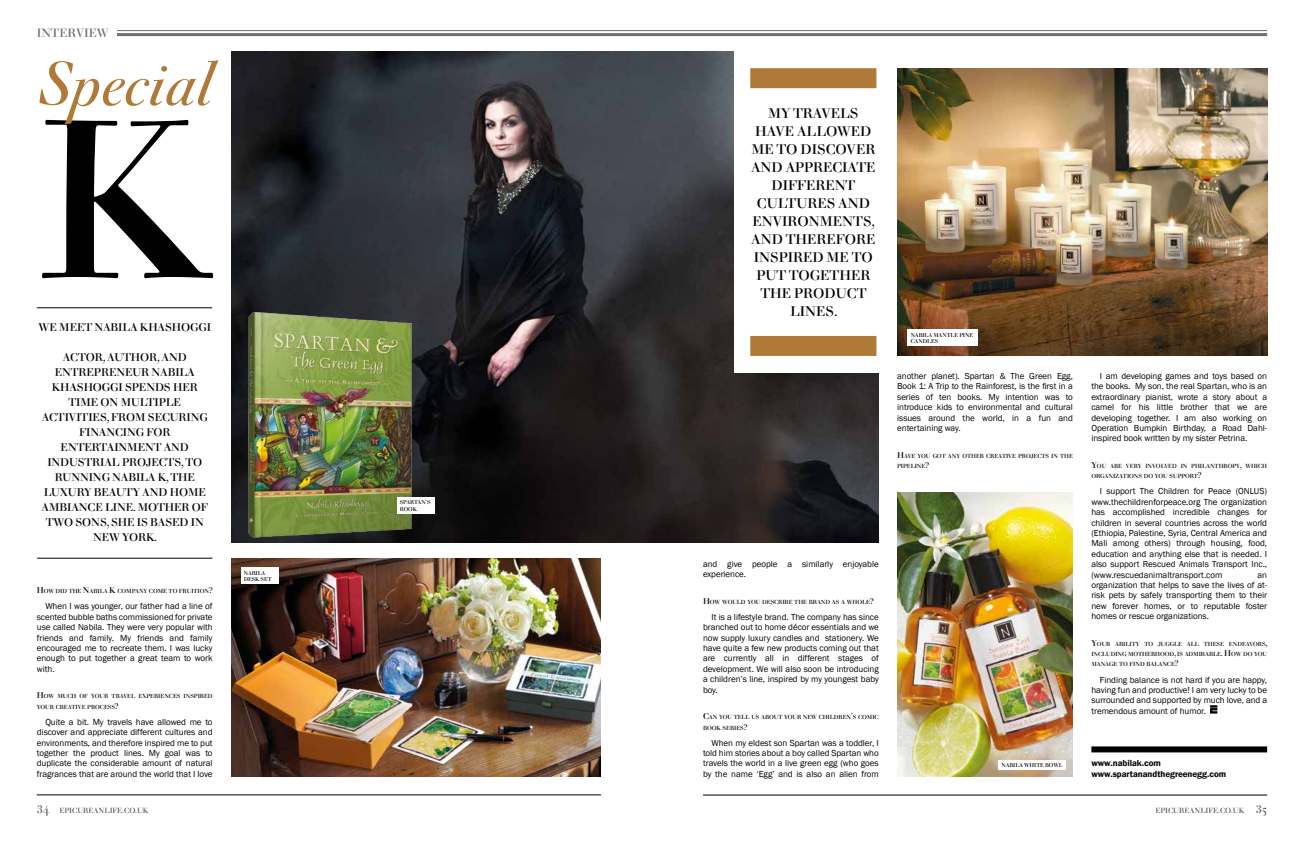
<style>
.page{position:relative;width:1304px;height:842px;background:#fff}
.page>*{position:absolute;margin:0;border:0;box-sizing:border-box;transform-origin:0 0}
.t1{font:242.7px "Acanthus";color:#000}
.t2{font:italic 65.1px "Acanthus";color:#af7a37}
.t3{font:15px "Acanthus";color:#000}
.t4{font:13px "Acanthus";color:#706f6f}
.t5{font:12px/15px "Acanthus";letter-spacing:-.005em;color:#000}
.t6{font:9px/10.4px "Franklin Gothic";letter-spacing:-.005em;color:#000;text-align:justify}
.t7{font:600 9px/10.4px "Franklin Gothic";letter-spacing:-.005em;color:#000}
.t8{font:8px "Acanthus";color:#575756}
.t9{font:6.3px/10.4px "Acanthus";letter-spacing:-.005em;color:#000}
.t10{font:6px/6.4px "Acanthus";letter-spacing:-.005em;color:#000}
.s1{font-size:9px}
.s2{font-size:12px}
</style>
<div class="page">
<hr style="left:37px;top:795px;width:564px;height:1px;background:#000">
<hr style="left:703px;top:795px;width:564px;height:1px;background:#000">
<img style="left:231px;top:51px;width:648px;height:492px">
<div style="left:734px;top:45px;width:155px;height:328px;background:#fff"></div>
<hr style="left:117px;top:30px;width:1150px;height:1px;background:#706f6f">
<hr style="left:117px;top:33px;width:1150px;height:3px;background:#706f6f">
<div style="left:1091px;top:746px;width:176px;height:6px;background:#000"></div>
<img style="left:231px;top:559px;width:370px;height:218px">
<img style="left:241px;top:308px;width:175px;height:235px">
<div style="left:750px;top:68px;width:126px;height:20px;background:#af7a37"></div>
<div style="left:750px;top:336px;width:126px;height:20px;background:#af7a37"></div>
<img style="left:897px;top:68px;width:370px;height:288px">
<hr style="left:37px;top:307px;width:175px;height:1px;background:#000">
<hr style="left:37px;top:558px;width:175px;height:1px;background:#000">
<svg style="left:1210px;top:706px;width:7px;height:7px"></svg>
<img style="left:897px;top:493px;width:176px;height:284px">
<div style="left:397px;top:497px;width:38px;height:17px;background:#fff"></div>
<div style="left:241px;top:568px;width:38px;height:16px;background:#fff"></div>
<div style="left:908px;top:330px;width:70px;height:16px;background:#fff"></div>
<div style="left:999px;top:760px;width:67px;height:10px;background:#fff"></div>
<h3 class="t4" style="left:37px;top:26px;width:73px">INTERVIEW</h3>
<h2 class="t2" style="left:37px;top:51px;width:176px">Special</h2>
<h1 class="t1" style="left:38px;top:84px;width:172px">K</h1>
<h3 class="t5" style="left:39px;top:321px;width:40px">WE MEET</h3>
<h3 class="t5" style="left:94px;top:321px;width:118px">NABILA KHASHOGGI</h3>
<h3 class="t5" style="left:63px;top:351px;width:125px">ACTOR, AUTHOR, AND</h3>
<h3 class="t5" style="left:55px;top:366px;width:9px">ENTRE</h3>
<h3 class="t5" style="left:94px;top:366px;width:16px">PRENE</h3>
<h3 class="t5" style="left:133px;top:366px;width:64px">UR NABILA</h3>
<h3 class="t5" style="left:52px;top:381px;width:140px">KHASHOGGI SPENDS HER</h3>
<h3 class="t5" style="left:68px;top:396px;width:113px">TIME ON MULTIPLE</h3>
<h3 class="t5" style="left:42px;top:411px;width:23px">ACTIVITIE</h3>
<h3 class="t5" style="left:79px;top:411px;width:130px;text-indent:21px">S, FROM SECURING<br>FINANCING FOR</h3>
<h3 class="t5" style="left:61px;top:441px;width:9px">ENTERT</h3>
<h3 class="t5" style="left:107px;top:441px;width:40px">AINMENT</h3>
<h3 class="t5" style="left:164px;top:441px;width:27px">AND</h3>
<h3 class="t5" style="left:47px;top:456px;width:156px">INDUSTRIAL PROJECTS, TO</h3>
<h3 class="t5" style="left:55px;top:471px;width:26px">RUNNIN</h3>
<h3 class="t5" style="left:102px;top:471px;width:94px">G NABILA K, THE</h3>
<h3 class="t5" style="left:44px;top:486px;width:163px">LUXURY BEAUTY AND HOME</h3>
<h3 class="t5" style="left:42px;top:501px;width:168px">AMBIANCE LINE . MOTHER OF</h3>
<h3 class="t5" style="left:46px;top:516px;width:153px">TWO SONS, SHE IS BASED IN</h3>
<h3 class="t5" style="left:93px;top:531px;width:66px">NEW YORK.</h3>
<p class="t9" style="left:37px;top:586px;width:177px"><span class="s1">H</span>OW DID THE <span class="s1">N</span>ABILA <span class="s1">K</span> COMPANY COME TO FRUITION<span class="s1">?</span></p>
<p class="t6" style="left:37px;top:601px;width:177px;text-indent:9px">When I was younger, our father had a line of scented bubble baths commissioned for private use called Nabila. They were very popular with friends and family. My friends and family encouraged me to recreate them. I was lucky enough to put together a great team to work with.</p>
<p class="t9" style="left:37px;top:691px;width:177px"><span class="s1">H</span>OW MUCH OF YOUR TRAVEL EXPERIENCES INSPIRED<br>YOUR CREATIVE PROCESS<span class="s1">?</span></p>
<p class="t6" style="left:37px;top:717px;width:177px;text-indent:9px">Quite a bit. My travels have allowed me to discover and appreciate different cultures and environments, and therefore inspired me to put together the product lines. My goal was to duplicate the considerable amount of natural fragrances that are around the world that I love</p>
<p class="t10" style="left:244px;top:570px;width:25px">NABILA<br>DESK SET</p>
<p class="t10" style="left:400px;top:500px;width:32px">SPARTAN'S<br>BOOK</p>
<h3 class="t3" style="left:768px;top:106px;width:92px">MY TRAVE LS</h3>
<h3 class="t3" style="left:755px;top:124px;width:118px">HAVE ALLOWE D</h3>
<h3 class="t3" style="left:751px;top:142px;width:106px">ME TO DISCOVER</h3>
<h3 class="t3" style="left:751px;top:160px;width:116px">AND APPRE CIATE</h3>
<h3 class="t3" style="left:771px;top:178px;width:46px">DIFFERENT</h3>
<h3 class="t3" style="left:757px;top:196px;width:115px">CULTURE S AND</h3>
<h3 class="t3" style="left:753px;top:214px;width:10px">ENVIR</h3>
<h3 class="t3" style="left:798px;top:214px;width:47px">ONMENT</h3>
<h3 class="t3" style="left:863px;top:214px;width:13px">S,</h3>
<h3 class="t3" style="left:751px;top:232px;width:67px">AND THERE</h3>
<h3 class="t3" style="left:836px;top:232px;width:31px">FORE</h3>
<h3 class="t3" style="left:754px;top:250px;width:120px">INSPIRED ME TO</h3>
<h3 class="t3" style="left:756px;top:268px;width:106px">PUT TOGETHER</h3>
<h3 class="t3" style="left:760px;top:286px;width:107px">THE PRODUCT</h3>
<h3 class="t3" style="left:790px;top:304px;width:49px">LINES.</h3>
<p class="t10" style="left:911px;top:332px;width:54px">NABILA MANTLE PINE<br>CANDLES</p>
<p class="t6" style="left:897px;top:371px;width:177px">another planet). Spartan &amp; The Green Egg, Book 1: A Trip to the Rainforest, is the first in a series of ten books. My intention was to introduce kids to environmental and cultural issues around the world, in a fun and entertaining way.</p>
<p class="t9" style="left:897px;top:451px;width:177px"><span class="s1">H</span>AVE YOU GOT ANY OTHER CREATIVE PROJECTS IN THE<br>PIPELINE<span class="s1">?</span></p>
<p class="t6" style="left:703px;top:559px;width:177px">and give people a similarly enjoyable experience.</p>
<p class="t9" style="left:703px;top:597px;width:172px"><span class="s1">H</span>OW WOULD YOU DESCRIBE THE BRAND AS A WHOLE<span class="s1">?</span></p>
<p class="t6" style="left:703px;top:612px;width:177px;text-indent:9px">It is a lifestyle brand. The company has since branched out to home décor essentials and we now supply luxury candles and stationery. We have quite a few new products coming out that are currently all in different stages of development. We will also soon be introducing a children’s line, inspired by my youngest baby boy.</p>
<p class="t9" style="left:703px;top:712px;width:177px"><span class="s1">C</span>AN YOU TELL US ABOUT YOUR NEW CHILDREN<span class="s1">’</span>S COMIC<br>BOOK SERIES<span class="s1">?</span></p>
<p class="t6" style="left:703px;top:737px;width:177px;text-indent:9px">When my eldest son Spartan was a toddler, I told him stories about a boy called Spartan who travels the world in a live green egg (who goes by the name ‘Egg’ and is also an alien from</p>
<p class="t10" style="left:1001px;top:762px;width:37px">NABILA WHITE</p>
<p class="t10" style="left:1045px;top:762px;width:19px">BOWL</p>
<p class="t6" style="left:1091px;top:371px;width:177px;text-indent:9px">I am developing games and toys based on the books. My son, the real Spartan, who is an extraordinary pianist, wrote a story about a camel for his little brother that we are developing together. I am also working on Operation Bumpkin Birthday, a Road Dahl&shy;inspired book written by my sister Petrina.</p>
<p class="t9" style="left:1091px;top:461px;width:177px"><span class="s1">Y</span>OU ARE VERY INVOLVED IN PHILANTHROPY<span class="s1">,</span> WHICH<br>ORGANIZATIONS DO YOU SUPPORT<span class="s1">?</span></p>
<p class="t6" style="left:1091px;top:486px;width:177px;text-indent:9px">I support The Children for Peace (ONLUS) www.thechildrenforpeace.org The organization has accomplished incredible changes for children in several countries across the world (Ethiopia, Palestine, Syria, Central America and Mali among others) through housing, food, education and anything else that is needed. I also support Rescued Animals Transport Inc., (www.rescuedanimaltransport.com</p>
<p class="t6" style="left:1091px;top:570px;width:177px;text-indent:166px">an organization that helps to save the lives of at&shy;risk pets by safely transporting them to their new forever homes, or to reputable foster homes or rescue organizations.</p>
<p class="t9" style="left:1091px;top:639px;width:178px;text-align:justify"><span class="s1">Y</span>OUR ABILITY TO JUGGLE ALL THESE ENDEAVORS<span class="s1">, </span>INCLUDING MOTHERHOOD<span class="s1">,</span> IS ADMIRABLE<span class="s1">. H</span>OW DO YOU MANAGE TO FIND BALANCE<span class="s1">?</span></p>
<p class="t6" style="left:1091px;top:674px;width:177px;text-indent:9px">Finding balance is not hard if you are happy, having fun and productive! I am very lucky to be surrounded and supported by much love, and a tremendous amount of humor.</p>
<p class="t7" style="left:1091px;top:758px;width:136px">www.nabilak.com www.spartanandthegreenegg.com</p>
<p class="t8" style="left:37px;top:807px;width:113px"><span class="s2">34</span> EPICUREANLIFE.CO.UK</p>
<p class="t8" style="left:1155px;top:807px;width:113px">EPICUREANLIFE.CO.UK <span class="s2">35</span></p>
</div>
